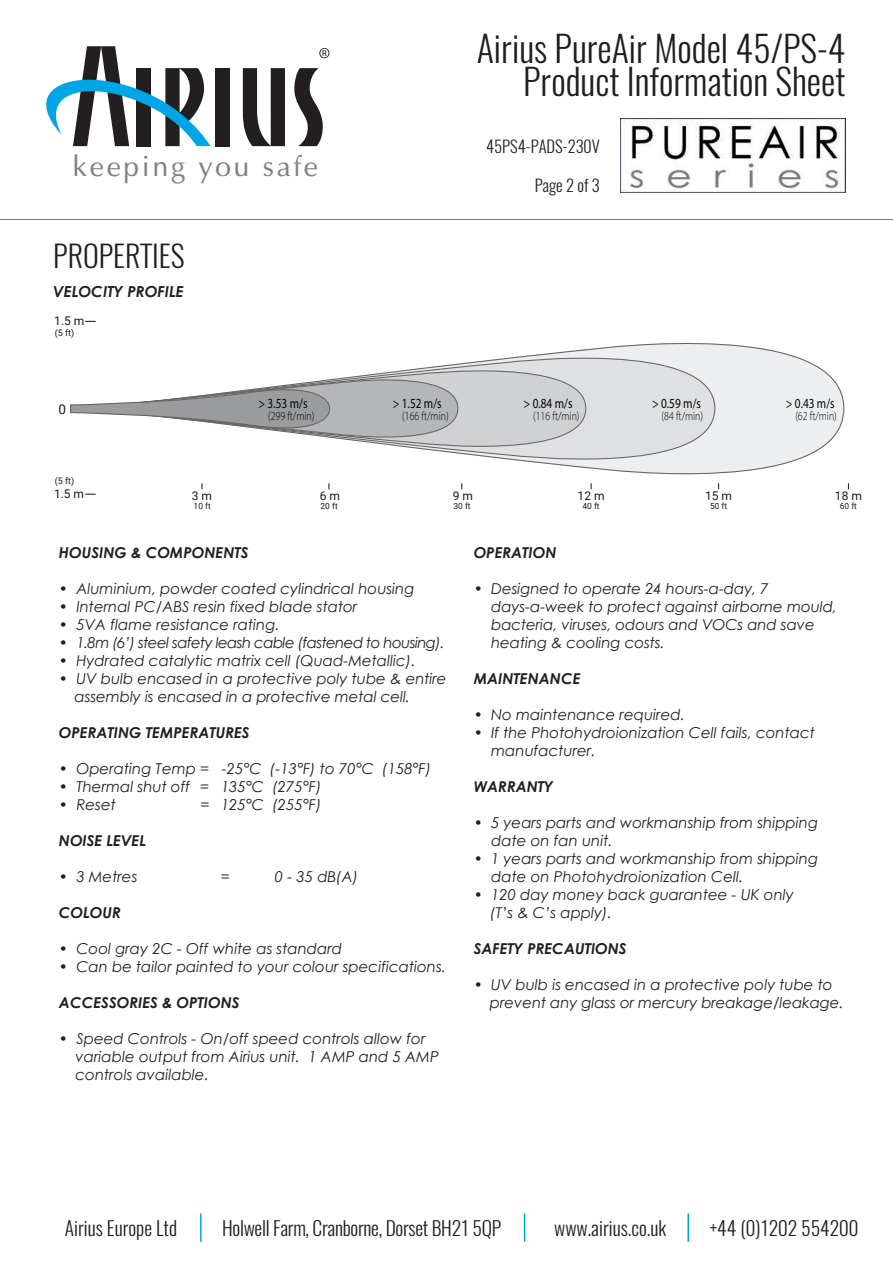
<style>
.page{position:relative;width:893px;height:1263px;background:#fff}
.page>*{position:absolute;margin:0;border:0;box-sizing:border-box;transform-origin:0 0}
.t1{font:300 36px/33px "Oswald";color:#211e1e;text-align:right}
.t2{font:300 30px "Oswald";color:#231f20}
.t3{font:28.35px "Optima";letter-spacing:.09em;color:#808285}
.t4{font:300 19.5px "Oswald";color:#211e1e}
.t5{font:300 16.5px "Oswald";color:#231f20}
.t6{font:italic 700 15.15px "Century Gothic";color:#231f20}
.t7{font:italic 15px/18px "Century Gothic";color:#231f20}
.t8{font:italic 700 15px "Century Gothic";color:#231f20}
.t9{font:italic 15px "Century Gothic";letter-spacing:-.04em;color:#231f20}
.t10{font:13.95px "Myriad Pro";color:#050504;scale:.81 1}
.t11{font:13.5px "Roboto";color:#1b1b19}
.t12{font:300 12.15px "Myriad Pro";color:#050504;scale:.81 1}
.t13{font:12px "Roboto";color:#1b1b19}
.t14{font:9px "Roboto";color:#1b1b19}
.t15{font:8.4px "Roboto";color:#1b1b19}
</style>
<div class="page">
<hr style="left:1px;top:219px;width:892px;height:1px;background:#00a5e6">
<img style="left:621px;top:118px;width:224px;height:75px">
<div style="left:215px;top:68px;width:15px;height:78px;background:#231f20"></div>
<svg style="left:243px;top:68px;width:42px;height:78px"></svg>
<svg style="left:294px;top:68px;width:29px;height:78px"></svg>
<svg style="left:46px;top:46px;width:165px;height:100px"></svg>
<svg style="left:319px;top:48px;width:10px;height:10px"></svg>
<hr style="left:200px;top:1213px;width:2px;height:29px;background:#00a5e6">
<svg style="left:524px;top:1213px;width:1px;height:29px"></svg>
<hr style="left:687px;top:1213px;width:2px;height:29px;background:#00a5e6">
<svg style="left:716px;top:343px;width:128px;height:131px"></svg>
<svg style="left:522px;top:343px;width:194px;height:131px;background:#e1e2e3"></svg>
<svg style="left:429px;top:356px;width:158px;height:105px;background:#d2d3d4"></svg>
<svg style="left:70px;top:367px;width:389px;height:83px"></svg>
<h3 class="t3" style="left:73px;top:154px;width:247px">keeping you safe</h3>
<h2 class="t2" style="left:53px;top:243px;width:133px">PROPERTIES</h2>
<p class="t6" style="left:53px;top:283px;width:132px">VELOCITY PROFILE</p>
<p class="t13" style="left:54px;top:315px;width:32px">1.5 m</p>
<p class="t14" style="left:55px;top:329px;width:21px">(5 ft)</p>
<p class="t11" style="left:59px;top:403px;width:9px">0</p>
<p class="t14" style="left:55px;top:476px;width:21px">(5 ft)</p>
<p class="t13" style="left:54px;top:488px;width:32px">1.5 m</p>
<p class="t13" style="left:192px;top:491px;width:22px">3 m</p>
<p class="t15" style="left:194px;top:502px;width:19px">10 ft</p>
<p class="t10" style="left:259px;top:398px;width:62px">&gt; 3.53 m/s</p>
<p class="t12" style="left:268px;top:411px;width:59px">(299 ft/min)</p>
<p class="t13" style="left:320px;top:491px;width:22px">6 m</p>
<p class="t15" style="left:321px;top:502px;width:19px">20 ft</p>
<h1 class="t1" style="left:477px;top:35px;width:370px">Airius PureAir Model 45/PS-4<br>Product Information Sheet</h1>
<p class="t5" style="left:486px;top:139px;width:115px">45PS4-PADS-230V</p>
<p class="t5" style="left:535px;top:179px;width:67px">Page 2 of 3</p>
<p class="t10" style="left:393px;top:398px;width:62px">&gt; 1.52 m/s</p>
<p class="t12" style="left:402px;top:411px;width:59px">(166 ft/min)</p>
<p class="t10" style="left:524px;top:398px;width:62px">&gt; 0.84 m/s</p>
<p class="t12" style="left:533px;top:411px;width:59px">(116 ft/min)</p>
<p class="t10" style="left:652px;top:398px;width:62px">&gt; 0.59 m/s</p>
<p class="t12" style="left:662px;top:411px;width:53px">(84 ft/min)</p>
<p class="t10" style="left:786px;top:398px;width:62px">&gt; 0.43 m/s</p>
<p class="t12" style="left:795px;top:411px;width:53px">(62 ft/min)</p>
<p class="t13" style="left:453px;top:491px;width:22px">9 m</p>
<p class="t13" style="left:578px;top:491px;width:28px">12 m</p>
<p class="t13" style="left:705px;top:491px;width:28px">15 m</p>
<p class="t13" style="left:835px;top:491px;width:28px">18 m</p>
<p class="t15" style="left:453px;top:502px;width:19px">30 ft</p>
<p class="t15" style="left:582px;top:502px;width:19px">40 ft</p>
<p class="t15" style="left:710px;top:502px;width:19px">50 ft</p>
<p class="t15" style="left:840px;top:502px;width:19px">60 ft</p>
<p class="t8" style="left:59px;top:544px;width:191px">HOUSING &amp; COMPONENTS</p>
<p class="t7" style="left:59px;top:581px;width:357px">ï Aluminium, powder coated cylindrical housing</p>
<p class="t7" style="left:59px;top:599px;width:300px">ï Internal PC/ABS resin fixed blade stator</p>
<p class="t7" style="left:59px;top:617px;width:222px">ï 5VA flame resistance rating.</p>
<p class="t9" style="left:59px;top:637px;width:387px">ï 1.8m (6’) steel safety leash cable (fastened to housing).</p>
<p class="t7" style="left:59px;top:653px;width:358px">ï Hydrated catalytic matrix cell (Quad-Metallic).</p>
<p class="t7" style="left:59px;top:671px;width:389px">ï UV bulb encased in a protective poly tube &amp; entire</p>
<p class="t7" style="left:75px;top:689px;width:337px">assembly is encased in a protective metal cell.</p>
<p class="t8" style="left:59px;top:724px;width:192px">OPERATING TEMPERATURES</p>
<p class="t7" style="left:59px;top:761px;width:374px">ï Operating Temp = -25°C (-13°F) to 70°C (158°F) ï Thermal shut off = 135°C (275°F)<br>ï Reset</p>
<p class="t7" style="left:200px;top:797px;width:123px">= 125°C (255°F)</p>
<p class="t8" style="left:59px;top:832px;width:88px">NOISE LEVEL</p>
<p class="t7" style="left:59px;top:869px;width:80px">ï 3 Metres</p>
<p class="t7" style="left:221px;top:869px;width:11px">=</p>
<p class="t7" style="left:275px;top:869px;width:85px">0 - 35 dB(A)</p>
<p class="t8" style="left:59px;top:904px;width:63px">COLOUR</p>
<p class="t7" style="left:59px;top:941px;width:389px">ï Cool gray 2C - Off white as standard<br>ï Can be tailor painted to your colour specifications.</p>
<p class="t8" style="left:59px;top:994px;width:182px">ACCESSORIES &amp; OPTIONS</p>
<p class="t7" style="left:76px;top:1031px;width:365px;text-indent:-17px">ï Speed Controls - On/off speed controls allow for variable output from Airius unit. 1 AMP and 5 AMP controls available.</p>
<p class="t8" style="left:474px;top:544px;width:84px">OPERATION</p>
<p class="t7" style="left:491px;top:581px;width:347px;text-indent:-17px">ï Designed to operate 24 hours-a-day, 7 days-a-week to protect against airborne mould, bacteria, viruses, odours and VOCs and save heating &amp; cooling costs.</p>
<p class="t8" style="left:474px;top:670px;width:108px">MAINTENANCE</p>
<p class="t7" style="left:474px;top:707px;width:213px">ï No maintenance required.</p>
<p class="t7" style="left:474px;top:725px;width:343px">ï If the Photohydroionization Cell fails, contact</p>
<p class="t7" style="left:491px;top:743px;width:106px">manufacturer.</p>
<p class="t8" style="left:474px;top:778px;width:81px">WARRANTY</p>
<p class="t7" style="left:474px;top:815px;width:346px">ï 5 years parts and workmanship from shipping</p>
<p class="t7" style="left:491px;top:833px;width:123px">date on fan unit.</p>
<p class="t7" style="left:474px;top:851px;width:346px">ï 1 years parts and workmanship from shipping</p>
<p class="t7" style="left:491px;top:869px;width:254px">date on Photohydroionization Cell.</p>
<p class="t7" style="left:474px;top:887px;width:322px">ï 120 day money back guarantee - UK only</p>
<p class="t7" style="left:490px;top:905px;width:123px">(T’s &amp; C’s apply).</p>
<p class="t8" style="left:474px;top:940px;width:154px">SAFETY PRECAUTIONS</p>
<p class="t7" style="left:490px;top:977px;width:355px;text-indent:-16px">ï UV bulb is encased in a protective poly tube to prevent any glass or mercury breakage/leakage.</p>
<h3 class="t4" style="left:65px;top:1220px;width:114px">Airius Europe Ltd</h3>
<h3 class="t4" style="left:554px;top:1220px;width:114px">www.airius.co.uk</h3>
<h3 class="t4" style="left:710px;top:1220px;width:150px">+44 (0)1202 554200</h3>
<h3 class="t4" style="left:222px;top:1220px;width:281px">Holwell Farm, Cranborne, Dorset BH21 5QP</h3>
</div>
